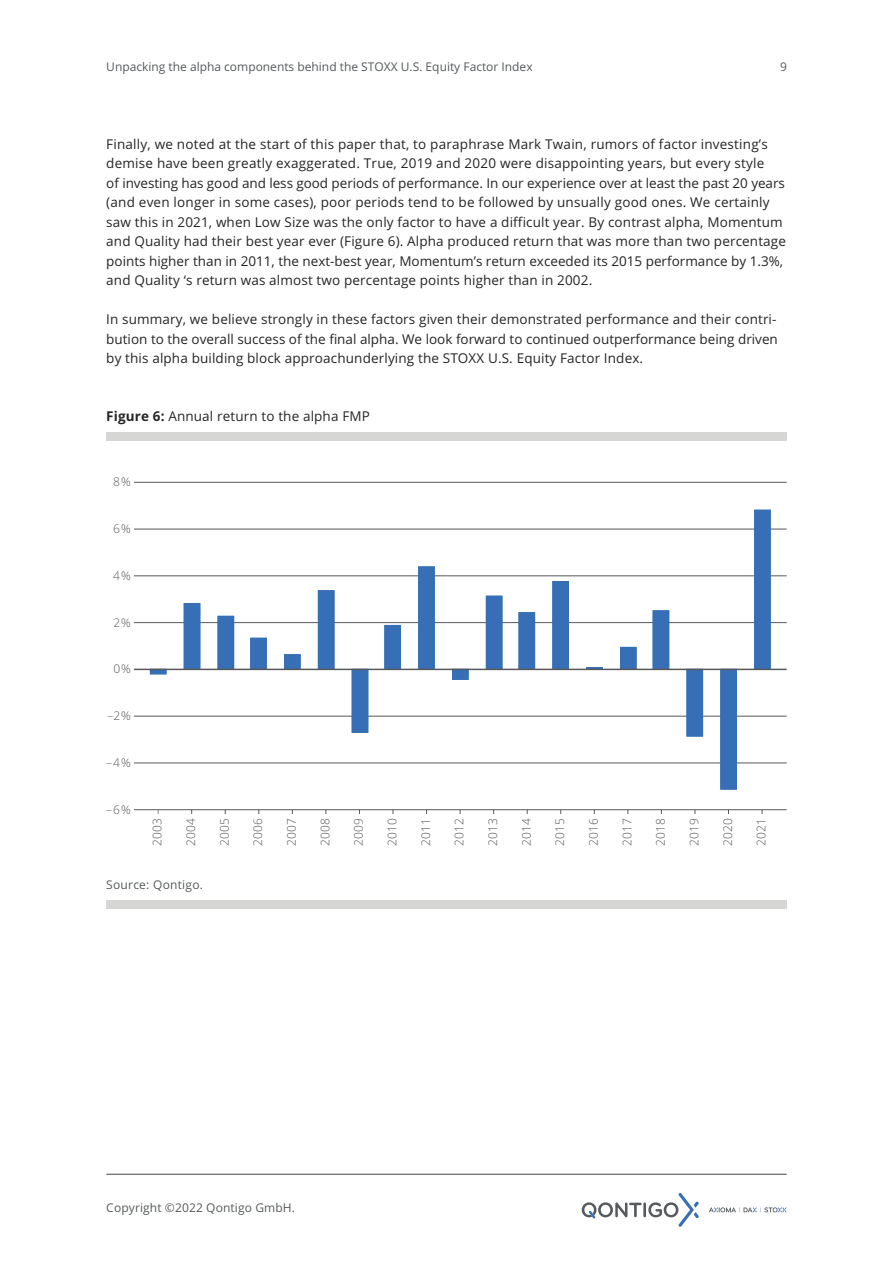
<style>
.page{position:relative;width:893px;height:1263px;background:#fff}
.page>*{position:absolute;margin:0;border:0;box-sizing:border-box;transform-origin:0 0}
.t1{font:13.5px/19.5px "Open Sans";letter-spacing:.01em;color:#272526}
.t2{font:300 12px "Open Sans";letter-spacing:.005em;color:#57585b}
.t3{font:12px "Open Sans";color:#565a5c}
.t4{font:12px "Open Sans";letter-spacing:.02em;color:#565a5c}
.s1{font-weight:700}
</style>
<div class="page">
<hr style="left:106px;top:1174px;width:681px;height:1px;background:#565a5c">
<hr style="left:643px;top:1202px;width:3px;height:15px;background:#565a5c">
<svg style="left:648px;top:1193px;width:51px;height:34px"></svg>
<svg style="left:582px;top:1202px;width:60px;height:17px"></svg>
<svg style="left:709px;top:1207px;width:77px;height:5px"></svg>
<div style="left:106px;top:900px;width:681px;height:8px;background:#d6d6d5"></div>
<div style="left:106px;top:432px;width:681px;height:9px;background:#d6d6d5"></div>
<hr style="left:134px;top:482px;width:653px;height:1px;background:#57585b">
<hr style="left:134px;top:529px;width:653px;height:1px;background:#57585b">
<hr style="left:134px;top:576px;width:653px;height:1px;background:#57585b">
<hr style="left:134px;top:622px;width:653px;height:1px;background:#57585b">
<hr style="left:134px;top:716px;width:653px;height:1px;background:#57585b">
<hr style="left:134px;top:763px;width:653px;height:1px;background:#57585b">
<hr style="left:134px;top:809px;width:653px;height:1px;background:#57585b">
<svg style="left:150px;top:510px;width:621px;height:279px"></svg>
<hr style="left:134px;top:669px;width:653px;height:1px;background:#57585b">
<p class="t3" style="left:106px;top:59px;width:428px">unpacking the alpha components behind the STOXX u.S. Equity Factor Index</p>
<p class="t3" style="left:780px;top:59px;width:8px">9</p>
<p class="t1" style="left:106px;top:134px;width:681px">Finally, we noted at the start of this paper that, to paraphrase Mark Twain, rumors of factor investing’s demise have been greatly exaggerated. True, 2019 and 2020 were disappointing years, but every style<br>of investing has good and less good periods of performance. In our experience over at least the past 20 years (and even longer in some cases), poor periods tend to be followed by unsually good ones. We certainly saw this in 2021, when Low Size was the only factor to have a difficult year. By contrast alpha, Momentum and Quality had their best year ever (Figure 6). Alpha produced return that was more than two percentage points higher than in 2011, the next-best year, Momentum’s return exceeded its 2015 performance by 1.3%, and Quality ‘s return was almost two percentage points higher than in 2002.</p>
<p class="t1" style="left:106px;top:310px;width:673px;text-align:justify">In summary, we believe strongly in these factors given their demonstrated performance and their contri&shy;bution to the overall success of the final alpha. We look forward to continued outperformance being driven by this alpha building block approachunderlying the STOXX u.S. Equity Factor Index.</p>
<p class="t1" style="left:106px;top:406px;width:265px"><span class="s1">Figure 6:</span> Annual return to the alpha FMP</p>
<p class="t2" style="left:113px;top:475px;width:19px">8%</p>
<p class="t2" style="left:113px;top:522px;width:19px">6%</p>
<p class="t2" style="left:113px;top:569px;width:19px">4%</p>
<p class="t2" style="left:114px;top:615px;width:19px">2%</p>
<p class="t2" style="left:114px;top:662px;width:19px">0%</p>
<p class="t2" style="left:107px;top:709px;width:25px">–2%</p>
<p class="t2" style="left:106px;top:756px;width:26px">–4%</p>
<p class="t2" style="left:106px;top:802px;width:26px">–6%</p>
<p class="t2" style="left:150px;top:846px;width:29px;rotate:-90deg">2003</p>
<p class="t2" style="left:184px;top:846px;width:29px;rotate:-90deg">2004</p>
<p class="t2" style="left:218px;top:846px;width:29px;rotate:-90deg">2005</p>
<p class="t2" style="left:251px;top:846px;width:29px;rotate:-90deg">2006</p>
<p class="t2" style="left:285px;top:846px;width:29px;rotate:-90deg">2007</p>
<p class="t2" style="left:318px;top:846px;width:29px;rotate:-90deg">2008</p>
<p class="t2" style="left:352px;top:846px;width:29px;rotate:-90deg">2009</p>
<p class="t2" style="left:385px;top:846px;width:29px;rotate:-90deg">2010</p>
<p class="t2" style="left:419px;top:846px;width:29px;rotate:-90deg">2011</p>
<p class="t2" style="left:452px;top:846px;width:29px;rotate:-90deg">2012</p>
<p class="t2" style="left:486px;top:846px;width:29px;rotate:-90deg">2013</p>
<p class="t2" style="left:519px;top:846px;width:29px;rotate:-90deg">2014</p>
<p class="t2" style="left:553px;top:846px;width:29px;rotate:-90deg">2015</p>
<p class="t2" style="left:587px;top:846px;width:29px;rotate:-90deg">2016</p>
<p class="t2" style="left:620px;top:846px;width:29px;rotate:-90deg">2017</p>
<p class="t2" style="left:654px;top:846px;width:29px;rotate:-90deg">2018</p>
<p class="t2" style="left:687px;top:846px;width:29px;rotate:-90deg">2019</p>
<p class="t2" style="left:721px;top:846px;width:29px;rotate:-90deg">2020</p>
<p class="t2" style="left:754px;top:846px;width:29px;rotate:-90deg">2021</p>
<p class="t4" style="left:106px;top:878px;width:98px">Source: Qontigo.</p>
<p class="t3" style="left:106px;top:1201px;width:190px">Copyright ©2022 Qontigo GmbH.</p>
</div>
